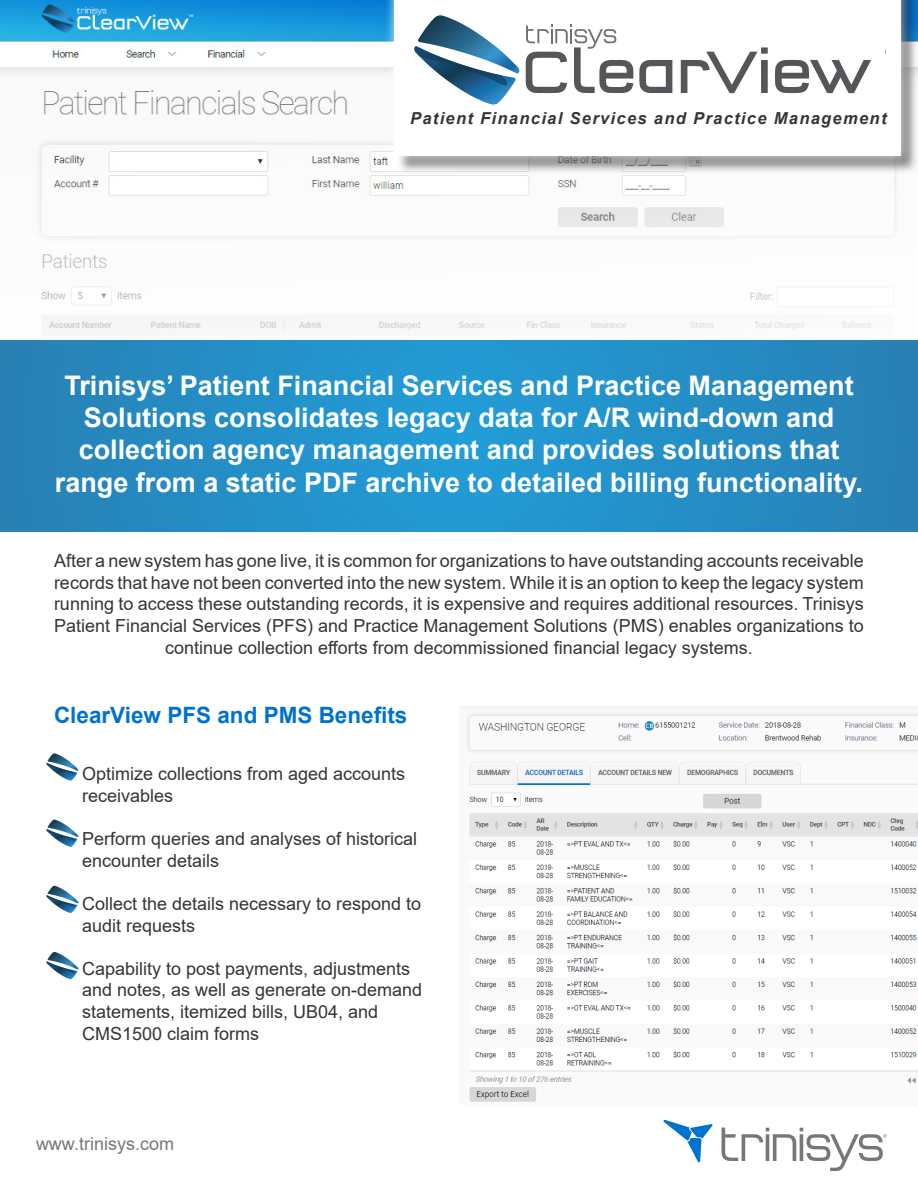
<style>
.page{position:relative;width:918px;height:1188px;background:#fff}
.page>*{position:absolute;margin:0;border:0;box-sizing:border-box;transform-origin:0 0}
.t1{font:700 27px/32.4px "Arial";color:#fff;text-align:center}
.t2{font:700 22.5px "Arial";color:#0072ce}
.t3{font:18px/21.6px "Arial";color:#363536}
.t4{font:18px "Arial";color:#75777b}
.t5{font:italic 700 16.5px "Arial";letter-spacing:.08em;color:#363536}
</style>
<div class="page">
<img style="left:0;top:0;width:918px;height:341px">
<div style="left:396px;top:0;width:522px;height:174px;background:#231f20;opacity:.51"></div>
<div style="left:384px;top:0;width:526px;height:165px;background:#fff;opacity:.75"></div>
<div style="left:394px;top:0;width:507px;height:155px;background:#fff"></div>
<svg style="left:681px;top:47px;width:87px;height:46px"></svg>
<svg style="left:775px;top:60px;width:96px;height:33px"></svg>
<svg style="left:639px;top:60px;width:33px;height:33px"></svg>
<svg style="left:526px;top:24px;width:107px;height:69px"></svg>
<svg style="left:414px;top:15px;width:106px;height:90px"></svg>
<svg style="left:663px;top:1120px;width:50px;height:43px"></svg>
<svg style="left:722px;top:1128px;width:165px;height:43px"></svg>
<svg style="left:0;top:341px;width:918px;height:190px;background:#248ec5"></svg>
<img style="left:467px;top:713px;width:451px;height:389px">
<svg style="left:46px;top:753px;width:33px;height:28px"></svg>
<svg style="left:46px;top:820px;width:33px;height:27px"></svg>
<svg style="left:46px;top:886px;width:33px;height:27px"></svg>
<svg style="left:46px;top:952px;width:33px;height:27px"></svg>
<p class="t5" style="left:410px;top:107px;width:478px">Patient Financial Services and Practice Management</p>
<p class="t1" style="left:55px;top:369px;width:810px">Trinisys’ Patient Financial Services and Practice Management Solutions consolidates legacy data for A/R wind-down and collection agency management and provides solutions that range from a static PDF archive to detailed billing functionality.</p>
<p class="t3" style="left:54px;top:550px;width:811px;text-align:center">After a new system has gone live, it is common for organizations to have outstanding accounts receivable records that have not been converted into the new system. While it is an option to keep the legacy system running to access these outstanding records, it is expensive and requires additional resources. Trinisys Patient Financial Services (PFS) and Practice Management Solutions (PMS) enables organizations to continue collection efforts from decommissioned financial legacy systems.</p>
<p class="t2" style="left:54px;top:699px;width:355px">ClearView PFS and PMS Benefits</p>
<p class="t3" style="left:82px;top:763px;width:325px">Optimize collections from aged accounts receivables</p>
<p class="t3" style="left:82px;top:828px;width:337px">Perform queries and analyses of historical encounter details</p>
<p class="t3" style="left:82px;top:893px;width:341px">Collect the details necessary to respond to audit requests</p>
<p class="t3" style="left:82px;top:958px;width:342px">Capability to post payments, adjustments and notes, as well as generate on-demand statements, itemized bills, UB04, and CMS1500 claim forms</p>
<p class="t4" style="left:36px;top:1131px;width:140px">www.trinisys.com</p>
</div>
